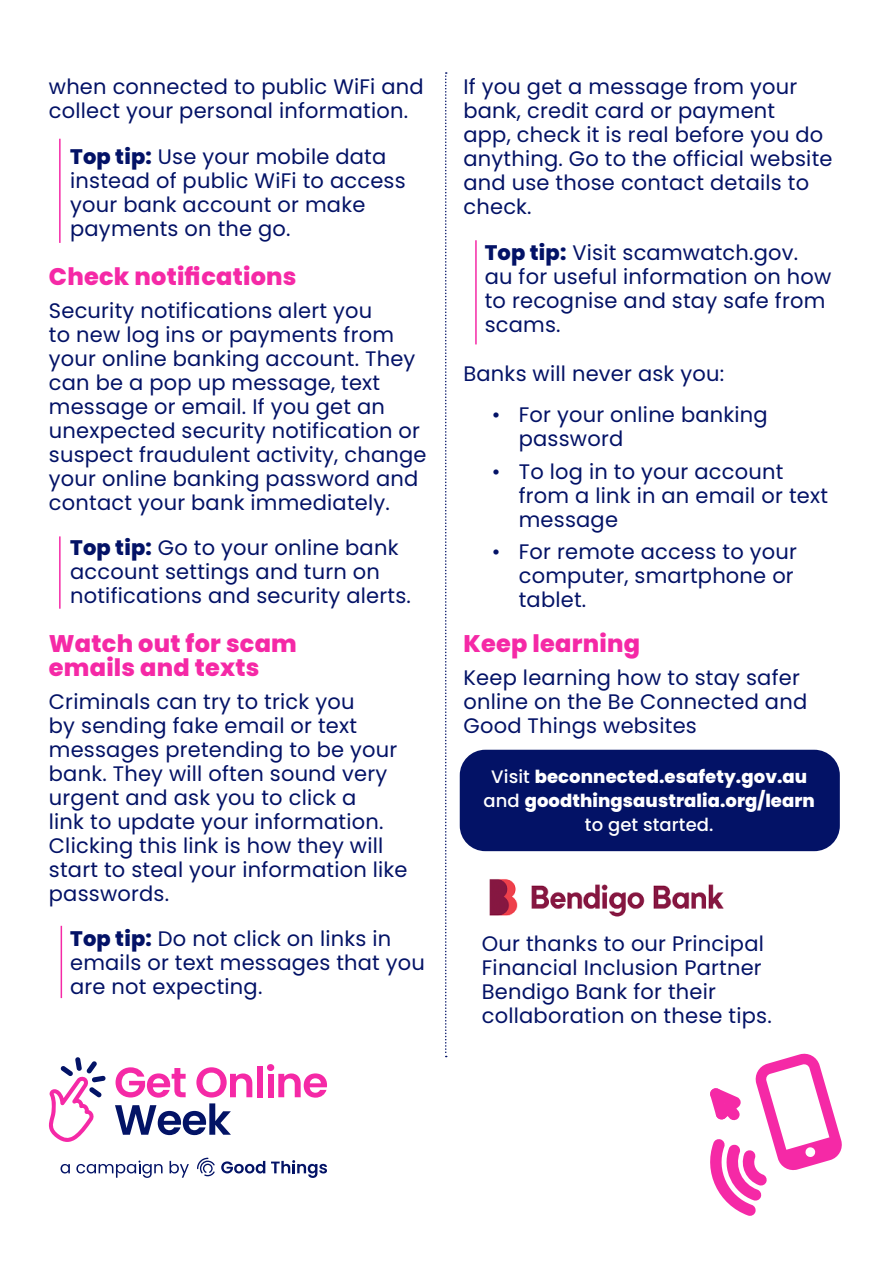
<style>
.page{position:relative;width:893px;height:1263px;background:#fff}
.page>*{position:absolute;margin:0;border:0;box-sizing:border-box;transform-origin:0 0}
.t1{font:800 24px/24px "Poppins";letter-spacing:.01em;color:#f529a6}
.t2{font:21px/24px "Poppins";letter-spacing:.01em;color:#031266}
.t3{font:800 18px/24px "Poppins";letter-spacing:.005em;color:#fff;text-align:center}
.s1{font-weight:800}
.s2{font-weight:500}
</style>
<div class="page">
<hr style="left:475px;top:240px;width:2px;height:104px;background:#f529a6">
<hr style="left:61px;top:926px;width:1px;height:72px;background:#f529a6">
<hr style="left:59px;top:536px;width:2px;height:73px;background:#f529a6">
<hr style="left:59px;top:139px;width:2px;height:104px;background:#f529a6">
<div style="left:460px;top:750px;width:380px;height:101px;background:#031266;border-radius:26px"></div>
<img style="left:489px;top:879px;width:235px;height:38px">
<svg style="left:445px;top:72px;width:2px;height:985px"></svg>
<svg style="left:61px;top:1164px;width:9px;height:9px"></svg>
<svg style="left:76px;top:1160px;width:87px;height:18px"></svg>
<svg style="left:170px;top:1161px;width:19px;height:17px"></svg>
<svg style="left:221px;top:1161px;width:44px;height:12px"></svg>
<svg style="left:271px;top:1160px;width:56px;height:18px"></svg>
<svg style="left:197px;top:1158px;width:18px;height:18px"></svg>
<svg style="left:49px;top:1057px;width:57px;height:85px"></svg>
<div style="left:257px;top:1066px;width:6px;height:31px;background:#f529a6"></div>
<div style="left:268px;top:1074px;width:6px;height:23px;background:#f529a6"></div>
<div style="left:267px;top:1064px;width:7px;height:7px;background:#f529a6;border-radius:50%"></div>
<svg style="left:278px;top:1073px;width:49px;height:25px"></svg>
<svg style="left:115px;top:1067px;width:137px;height:68px"></svg>
<svg style="left:710px;top:1053px;width:132px;height:163px"></svg>
<p class="t2" style="left:49px;top:75px;width:376px">when connected to public WiFi and collect your personal information.</p>
<p class="t2" style="left:70px;top:144px;width:337px"><span class="s1">Top tip:</span> Use your mobile data instead of public WiFi to access your bank account or make payments on the go.</p>
<h2 class="t1" style="left:49px;top:265px;width:249px">Check notifications</h2>
<p class="t2" style="left:49px;top:298px;width:379px">Security notifications alert you<br>to new log ins or payments from your online banking account. They can be a pop up message, text message or email. If you get an unexpected security notification or suspect fraudulent activity, change your online banking password and contact your bank immediately.</p>
<p class="t2" style="left:70px;top:536px;width:342px"><span class="s1">Top tip:</span> Go to your online bank account settings and turn on notifications and security alerts.</p>
<h2 class="t1" style="left:49px;top:632px;width:250px">Watch out for scam emails and texts</h2>
<p class="t2" style="left:49px;top:690px;width:360px">Criminals can try to trick you<br>by sending fake email or text messages pretending to be your bank. They will often sound very urgent and ask you to click a<br>link to update your information.<br>Clicking this link is how they will start to steal your information like passwords.</p>
<p class="t2" style="left:70px;top:927px;width:356px"><span class="s1">Top tip:</span> Do not click on links in emails or text messages that you are not expecting.</p>
<p class="t2" style="left:463px;top:75px;width:371px">If you get a message from your bank, credit card or payment<br>app, check it is real before you do anything. Go to the official website and use those contact details to check.</p>
<p class="t2" style="left:485px;top:240px;width:348px"><span class="s1">Top tip:</span> Visit scamwatch.gov. au for useful information on how to recognise and stay safe from scams.</p>
<p class="t2" style="left:463px;top:362px;width:262px">Banks will never ask you:</p>
<p class="t2" style="left:519px;top:403px;width:250px;text-indent:-27px">• For your online banking password</p>
<p class="t2" style="left:519px;top:459px;width:311px;text-indent:-27px">• To log in to your account from a link in an email or text message</p>
<p class="t2" style="left:519px;top:540px;width:280px;text-indent:-27px">• For remote access to your computer, smartphone or tablet.</p>
<h2 class="t1" style="left:463px;top:632px;width:178px">Keep learning</h2>
<p class="t2" style="left:463px;top:666px;width:345px">Keep learning how to stay safer online on the Be Connected and<br>Good Things websites</p>
<p class="t3" style="left:484px;top:764px;width:333px"><span class="s2">Visit</span> beconnected.esafety.gov.au <span class="s2">and</span> goodthingsaustralia.org/learn <span class="s2">to get started.</span></p>
<p class="t2" style="left:482px;top:932px;width:291px">Our thanks to our Principal<br>Financial Inclusion Partner<br>Bendigo Bank for their collaboration on these tips.</p>
</div>
